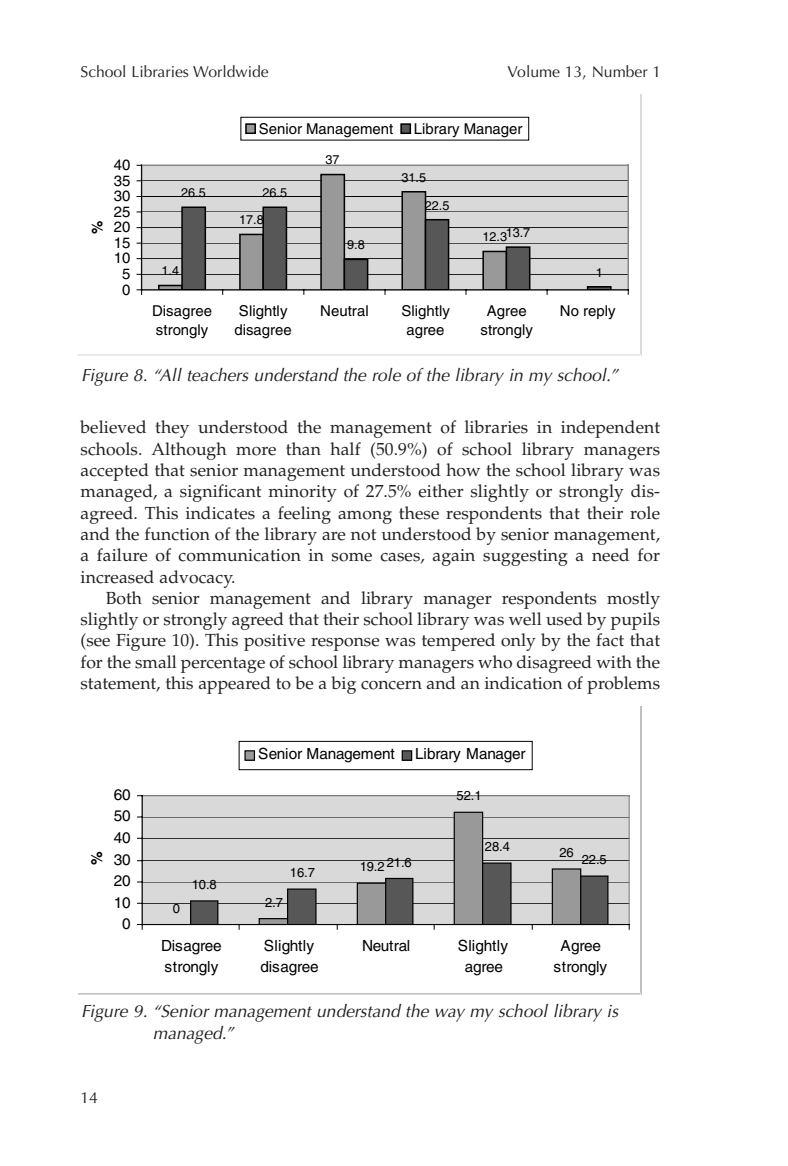
<style>
.page{position:relative;width:788px;height:1166px;background:#fff}
.page>*{position:absolute;margin:0;border:0;box-sizing:border-box;transform-origin:0 0}
.t1{font:17.5px/21.3px "Palatino";color:#231f20;text-align:justify}
.t2{font:italic 17.5px/21.3px "Optima";color:#231f20}
.t3{font:15.75px "Optima";color:#231f20}
.t4{font:15.4px/20.1px "Helvetica+ZZTYXX";letter-spacing:-.02em;color:#000}
.t5{font:15.4px "Helvetica Bold+WKYNWI";color:#000}
.t6{font:14.88px/18.7px "Helvetica+OUWGUK";color:#000;text-align:center}
.t7{font:14.88px "Helvetica Bold+IWQMWX";color:#000}
.t8{font:12.95px "Helvetica+ZZTYXX";letter-spacing:-.01em;color:#000}
.t9{font:12.6px "Helvetica+OUWGUK";letter-spacing:-.005em;color:#000}
</style>
<div class="page">
<svg style="left:79px;top:116px;width:561px;height:239px"></svg>
<svg style="left:79px;top:706px;width:562px;height:288px"></svg>
<p class="t3" style="left:80px;top:65px;width:190px">School Libraries Worldwide</p>
<p class="t3" style="left:507px;top:65px;width:155px">Volume 13, Number 1</p>
<p class="t7" style="left:92px;top:234px;width:15px;rotate:-90deg">%</p>
<p class="t6" style="left:114px;top:157px;width:18px">40</p>
<p class="t6" style="left:114px;top:172px;width:18px">35</p>
<p class="t6" style="left:114px;top:188px;width:18px">30</p>
<p class="t6" style="left:114px;top:203px;width:18px">25</p>
<p class="t6" style="left:114px;top:219px;width:18px">20</p>
<p class="t6" style="left:114px;top:234px;width:18px">15</p>
<p class="t6" style="left:114px;top:250px;width:18px">10</p>
<p class="t6" style="left:122px;top:266px;width:10px">5</p>
<p class="t6" style="left:122px;top:281px;width:10px">0</p>
<p class="t6" style="left:259px;top:121px;width:136px">Senior Management</p>
<p class="t6" style="left:414px;top:121px;width:110px">Library Manager</p>
<p class="t9" style="left:181px;top:188px;width:26px">26.5</p>
<p class="t9" style="left:262px;top:188px;width:26px">26.5</p>
<p class="t9" style="left:162px;top:266px;width:19px">1.4</p>
<p class="t9" style="left:239px;top:215px;width:26px">17.8</p>
<p class="t9" style="left:325px;top:155px;width:16px">37</p>
<p class="t9" style="left:347px;top:240px;width:19px">9.8</p>
<p class="t9" style="left:401px;top:172px;width:26px">31.5</p>
<p class="t9" style="left:424px;top:200px;width:26px">22.5</p>
<p class="t9" style="left:505px;top:228px;width:26px">13.7</p>
<p class="t9" style="left:482px;top:232px;width:26px">12.3</p>
<p class="t9" style="left:595px;top:267px;width:9px">1</p>
<p class="t6" style="left:152px;top:303px;width:61px;text-align:left">Disagree strongly</p>
<p class="t6" style="left:234px;top:303px;width:59px">Slightly disagree</p>
<p class="t6" style="left:320px;top:303px;width:50px">Neutral</p>
<p class="t6" style="left:401px;top:303px;width:50px">Slightly agree</p>
<p class="t6" style="left:480px;top:303px;width:54px">Agree strongly</p>
<p class="t6" style="left:560px;top:303px;width:57px">No reply</p>
<p class="t2" style="left:81px;top:365px;width:541px">Figure 8. “All teachers understand the role of the library in my school.”</p>
<p class="t1" style="left:80px;top:419px;width:581px">believed they understood the management of libraries in independent schools. Although more than half (50.9%) of school library managers accepted that senior management understood how the school library was managed, a significant minority of 27.5% either slightly or strongly dis&shy;agreed. This indicates a feeling among these respondents that their role and the function of the library are not understood by senior management, a failure of communication in some cases, again suggesting a need for increased advocacy.</p>
<p class="t1" style="left:80px;top:589px;width:581px;text-indent:25px">Both senior management and library manager respondents mostly slightly or strongly agreed that their school library was well used by pupils (see Figure 10). This positive response was tempered only by the fact that for the small percentage of school library managers who disagreed with the statement, this appeared to be a big concern and an indication of problems</p>
<p class="t5" style="left:91px;top:865px;width:15px;rotate:-90deg">%</p>
<p class="t4" style="left:114px;top:786px;width:18px">60</p>
<p class="t4" style="left:114px;top:807px;width:18px">50</p>
<p class="t4" style="left:114px;top:828px;width:18px">40</p>
<p class="t4" style="left:114px;top:851px;width:18px">30</p>
<p class="t4" style="left:114px;top:872px;width:18px">20</p>
<p class="t4" style="left:114px;top:893px;width:18px">10</p>
<p class="t4" style="left:122px;top:914px;width:10px">0</p>
<p class="t4" style="left:258px;top:744px;width:138px">Senior Management</p>
<p class="t4" style="left:415px;top:744px;width:112px">Library Manager</p>
<p class="t8" style="left:173px;top:903px;width:9px">0</p>
<p class="t8" style="left:192px;top:879px;width:26px">10.8</p>
<p class="t8" style="left:265px;top:897px;width:19px">2.7</p>
<p class="t8" style="left:290px;top:867px;width:26px">16.7</p>
<p class="t8" style="left:387px;top:857px;width:26px">21.6</p>
<p class="t8" style="left:359px;top:861px;width:26px">19.2</p>
<p class="t8" style="left:456px;top:791px;width:26px">52.1</p>
<p class="t8" style="left:485px;top:841px;width:26px">28.4</p>
<p class="t8" style="left:559px;top:847px;width:16px">26</p>
<p class="t8" style="left:582px;top:854px;width:26px">22.5</p>
<p class="t4" style="left:161px;top:937px;width:62px">Disagree strongly</p>
<p class="t4" style="left:260px;top:937px;width:60px">Slightly disagree</p>
<p class="t4" style="left:362px;top:937px;width:50px">Neutral</p>
<p class="t4" style="left:458px;top:937px;width:52px;text-align:center">Slightly agree</p>
<p class="t4" style="left:553px;top:937px;width:55px;text-align:center">Agree strongly</p>
<p class="t2" style="left:153px;top:1002px;width:470px;text-indent:-72px">Figure 9. “Senior management understand the way my school library is managed.”</p>
<p class="t3" style="left:80px;top:1091px;width:19px">14</p>
</div>
